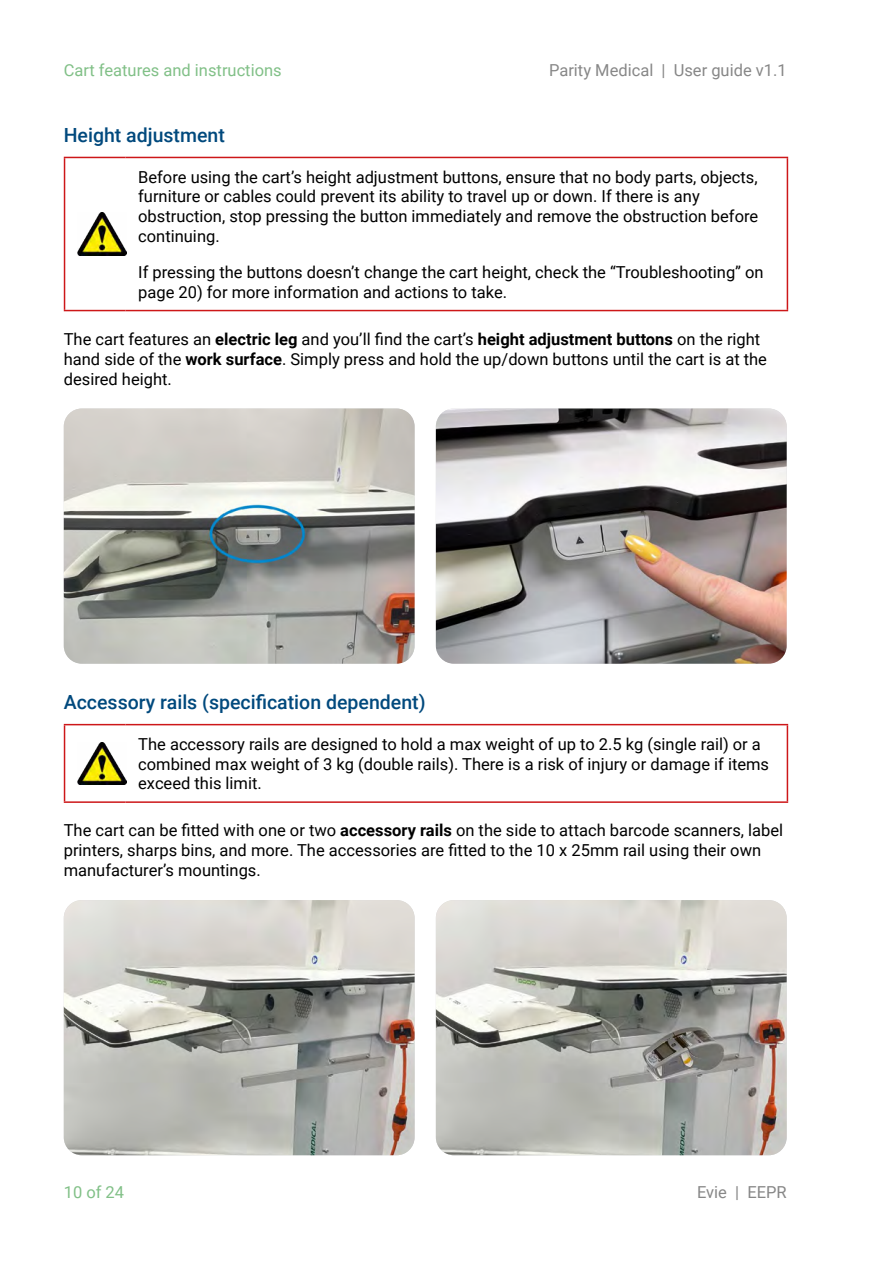
<style>
.page{position:relative;width:893px;height:1263px;background:#fff}
.page>*{position:absolute;margin:0;border:0;box-sizing:border-box;transform-origin:0 0}
.t1{font:500 19.5px "Roboto";color:#00497d}
.t2{font:16.5px/19.8px "Roboto";color:#000}
.t3{font:16.5px "Roboto";color:#878787}
.t4{font:16.5px "Roboto";color:#81c087}
.s1{font-weight:700}
</style>
<div class="page">
<hr style="left:64px;top:157px;width:61px;height:1px;background:#cd1719">
<hr style="left:64px;top:158px;width:1px;height:152px;background:#cd1719">
<hr style="left:125px;top:157px;width:663px;height:1px;background:#cd1719">
<hr style="left:787px;top:158px;width:1px;height:152px;background:#cd1719">
<hr style="left:64px;top:310px;width:61px;height:1px;background:#cd1719">
<hr style="left:125px;top:310px;width:663px;height:1px;background:#cd1719">
<img style="left:77px;top:213px;width:49px;height:42px">
<img style="left:64px;top:408px;width:351px;height:256px">
<img style="left:436px;top:408px;width:351px;height:256px">
<hr style="left:64px;top:724px;width:61px;height:1px;background:#cd1719">
<hr style="left:64px;top:725px;width:1px;height:76px;background:#cd1719">
<hr style="left:125px;top:724px;width:663px;height:1px;background:#cd1719">
<hr style="left:787px;top:725px;width:1px;height:76px;background:#cd1719">
<hr style="left:64px;top:801px;width:61px;height:2px;background:#cd1719">
<hr style="left:125px;top:801px;width:663px;height:2px;background:#cd1719">
<img style="left:77px;top:742px;width:49px;height:43px">
<img style="left:64px;top:900px;width:351px;height:255px">
<img style="left:436px;top:900px;width:351px;height:255px">
<p class="t4" style="left:64px;top:59px;width:219px">Cart features and instructions</p>
<p class="t3" style="left:549px;top:59px;width:239px">Parity Medical | User guide v1.1</p>
<p class="t1" style="left:64px;top:122px;width:163px">Height adjustment</p>
<p class="t2" style="left:138px;top:166px;width:621px">Before using the cart’s height adjustment buttons, ensure that no body parts, objects, furniture or cables could prevent its ability to travel up or down. If there is any obstruction, stop pressing the button immediately and remove the obstruction before continuing.</p>
<p class="t2" style="left:138px;top:262px;width:627px">If pressing the buttons doesn’t change the cart height, check the “Troubleshooting” on page 20) for more information and actions to take.</p>
<p class="t2" style="left:64px;top:329px;width:705px">The cart features an <span class="s1">electric leg</span> and you’ll find the cart’s <span class="s1">height adjustment buttons</span> on the right hand side of the <span class="s1">work surface</span>. Simply press and hold the up/down buttons until the cart is at the desired height.</p>
<p class="t1" style="left:64px;top:689px;width:363px">Accessory rails (specification dependent)</p>
<p class="t2" style="left:138px;top:733px;width:632px">The accessory rails are designed to hold a max weight of up to 2.5 kg (single rail) or a combined max weight of 3 kg (double rails). There is a risk of injury or damage if items exceed this limit.</p>
<p class="t2" style="left:64px;top:820px;width:721px">The cart can be fitted with one or two <span class="s1">accessory rails</span> on the side to attach barcode scanners, label printers, sharps bins, and more. The accessories are fitted to the 10 x 25mm rail using their own manufacturer’s mountings.</p>
<p class="t4" style="left:64px;top:1181px;width:62px">10 of 24</p>
<p class="t3" style="left:697px;top:1181px;width:91px">Evie | EEPR</p>
</div>
